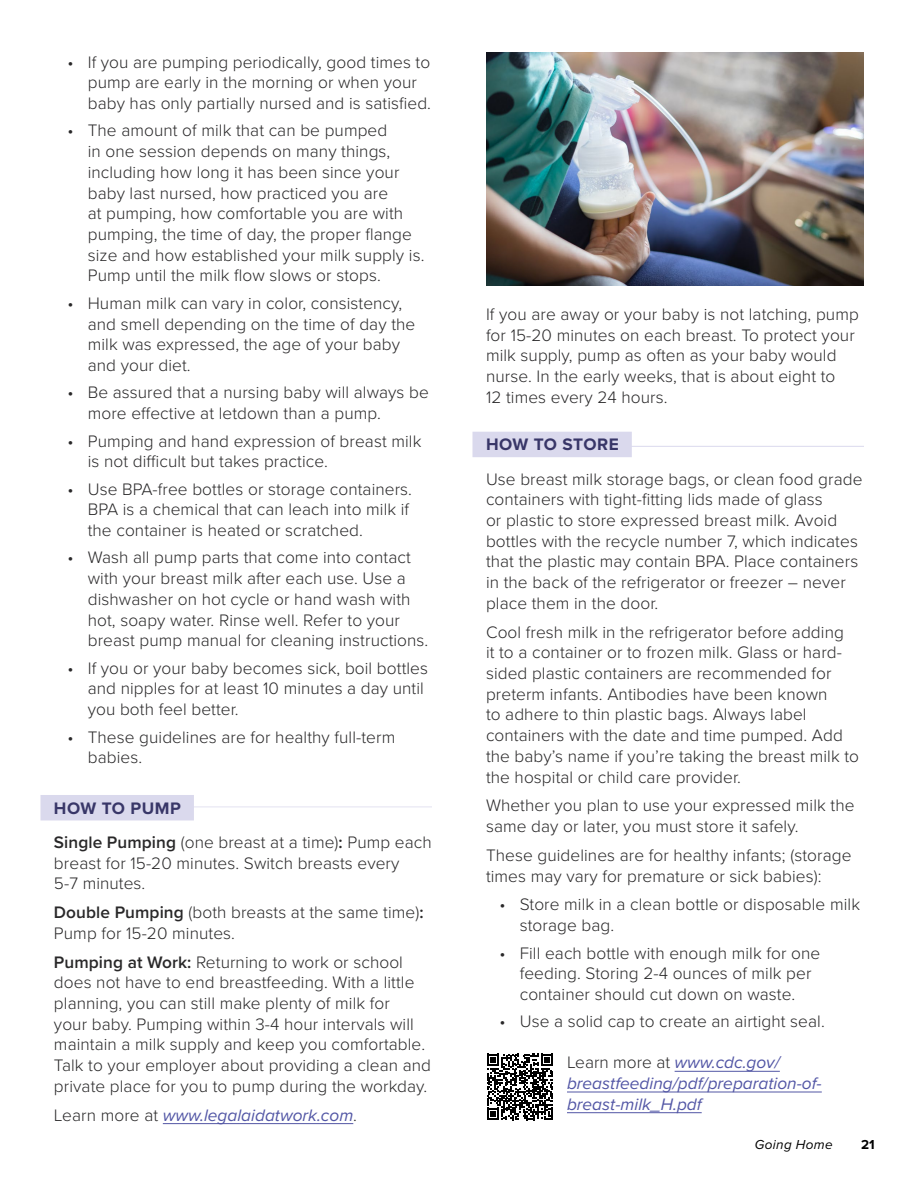
<style>
.page{position:relative;width:918px;height:1188px;background:#fff}
.page>*{position:absolute;margin:0;border:0;box-sizing:border-box;transform-origin:0 0}
.t1{font:300 17.25px/20.7px "Proxima Nova";letter-spacing:.005em;color:#292829}
.t2{font:italic 17.25px/20.7px "Proxima Nova";color:#5256a5}
.t3{font:700 17.25px "Proxima Nova";letter-spacing:.025em;color:#383668}
.t4{font:italic 13.5px "Proxima Nova";letter-spacing:.025em;color:#000}
.t5{font:700 13.5px "Proxima Nova";color:#000}
.s1{font-weight:700;color:#383668}
.s2{font-weight:600}
.s3{font-weight:300;font-style:normal;color:#292829}
</style>
<div class="page">
<hr style="left:54px;top:807px;width:378px;height:1px;background:#e3e2f1">
<div style="left:40px;top:795px;width:154px;height:25px;background:#dad9ed"></div>
<hr style="left:163px;top:1123px;width:190px;height:1px;background:#5256a5">
<hr style="left:486px;top:446px;width:378px;height:1px;background:#dad9ed">
<div style="left:472px;top:432px;width:160px;height:25px;background:#dad9ed"></div>
<hr style="left:675px;top:1071px;width:105px;height:1px;background:#5256a5">
<hr style="left:567px;top:1092px;width:255px;height:1px;background:#5256a5">
<hr style="left:567px;top:1112px;width:135px;height:1px;background:#5256a5">
<img style="left:486px;top:52px;width:378px;height:233px">
<svg style="left:487px;top:1054px;width:66px;height:66px"></svg>
<p class="t1" style="left:88px;top:51px;width:345px;text-indent:-20px">• If you are pumping periodically, good times to pump are early in the morning or when your baby has only partially nursed and is satisfied.</p>
<p class="t1" style="left:88px;top:119px;width:338px;text-indent:-20px">• The amount of milk that can be pumped<br>in one session depends on many things, including how long it has been since your baby last nursed, how practiced you are<br>at pumping, how comfortable you are with pumping, the time of day, the proper flange size and how established your milk supply is.<br>Pump until the milk flow slows or stops.</p>
<p class="t1" style="left:88px;top:292px;width:329px;text-indent:-20px">• Human milk can vary in color, consistency, and smell depending on the time of day the milk was expressed, the age of your baby and your diet.</p>
<p class="t1" style="left:88px;top:381px;width:343px;text-indent:-20px">• Be assured that a nursing baby will always be more effective at letdown than a pump.</p>
<p class="t1" style="left:88px;top:429px;width:335px;text-indent:-20px">• Pumping and hand expression of breast milk is not difficult but takes practice.</p>
<p class="t1" style="left:88px;top:478px;width:326px;text-indent:-20px">• Use BPA-free bottles or storage containers.<br>BPA is a chemical that can leach into milk if the container is heated or scratched.</p>
<p class="t1" style="left:88px;top:546px;width:342px;text-indent:-20px">• Wash all pump parts that come into contact with your breast milk after each use. Use a dishwasher on hot cycle or hand wash with hot, soapy water. Rinse well. Refer to your breast pump manual for cleaning instructions.</p>
<p class="t1" style="left:88px;top:657px;width:342px;text-indent:-20px">• If you or your baby becomes sick, boil bottles and nipples for at least 10 minutes a day until you both feel better.</p>
<p class="t1" style="left:88px;top:726px;width:309px;text-indent:-20px">• These guidelines are for healthy full-term babies.</p>
<p class="t1" style="left:54px;top:790px;width:379px;line-height:34.2px"><span class="s1">HOW TO PUMP<br></span><span class="s2">Single Pumping</span> (one breast at a time)<span class="s2">:</span> Pump each</p>
<p class="t1" style="left:54px;top:852px;width:347px">breast for 15-20 minutes. Switch breasts every<br>5-7 minutes.</p>
<p class="t1" style="left:54px;top:901px;width:371px"><span class="s2">Double Pumping</span> (both breasts at the same time)<span class="s2">:<br></span>Pump for 15-20 minutes.</p>
<p class="t1" style="left:54px;top:951px;width:379px"><span class="s2">Pumping at Work:</span> Returning to work or school does not have to end breastfeeding. With a little planning, you can still make plenty of milk for<br>your baby. Pumping within 3-4 hour intervals will maintain a milk supply and keep you comfortable.<br>Talk to your employer about providing a clean and private place for you to pump during the workday.</p>
<p class="t2" style="left:54px;top:1104px;width:305px"><span class="s3">Learn more at</span> www.legalaidatwork.com<span class="s3">.</span></p>
<p class="t1" style="left:486px;top:303px;width:374px">If you are away or your baby is not latching, pump for 15-20 minutes on each breast. To protect your milk supply, pump as often as your baby would nurse. In the early weeks, that is about eight to<br>12 times every 24 hours.</p>
<p class="t3" style="left:486px;top:432px;width:134px">HOW TO STORE</p>
<p class="t1" style="left:486px;top:468px;width:378px">Use breast milk storage bags, or clean food grade containers with tight-fitting lids made of glass<br>or plastic to store expressed breast milk. Avoid bottles with the recycle number 7, which indicates that the plastic may contain BPA. Place containers in the back of the refrigerator or freezer – never place them in the door.</p>
<p class="t1" style="left:486px;top:621px;width:375px">Cool fresh milk in the refrigerator before adding<br>it to a container or to frozen milk. Glass or hard&shy;sided plastic containers are recommended for preterm infants. Antibodies have been known<br>to adhere to thin plastic bags. Always label containers with the date and time pumped. Add the baby’s name if you’re taking the breast milk to the hospital or child care provider.</p>
<p class="t1" style="left:486px;top:794px;width:370px">Whether you plan to use your expressed milk the same day or later, you must store it safely.</p>
<p class="t1" style="left:486px;top:844px;width:367px">These guidelines are for healthy infants; (storage times may vary for premature or sick babies):</p>
<p class="t1" style="left:520px;top:893px;width:342px;text-indent:-20px">• Store milk in a clean bottle or disposable milk storage bag.</p>
<p class="t1" style="left:520px;top:941px;width:302px;text-indent:-20px">• Fill each bottle with enough milk for one feeding. Storing 2-4 ounces of milk per container should cut down on waste.</p>
<p class="t1" style="left:500px;top:1010px;width:327px">• Use a solid cap to create an airtight seal.</p>
<p class="t2" style="left:567px;top:1051px;width:256px"><span class="s3">Learn more at</span> www.cdc.gov/ breastfeeding/pdf/preparation-of&shy;breast-milk_H.pdf</p>
<p class="t4" style="left:755px;top:1134px;width:79px">Going Home</p>
<p class="t5" style="left:861px;top:1134px;width:15px">21</p>
</div>
